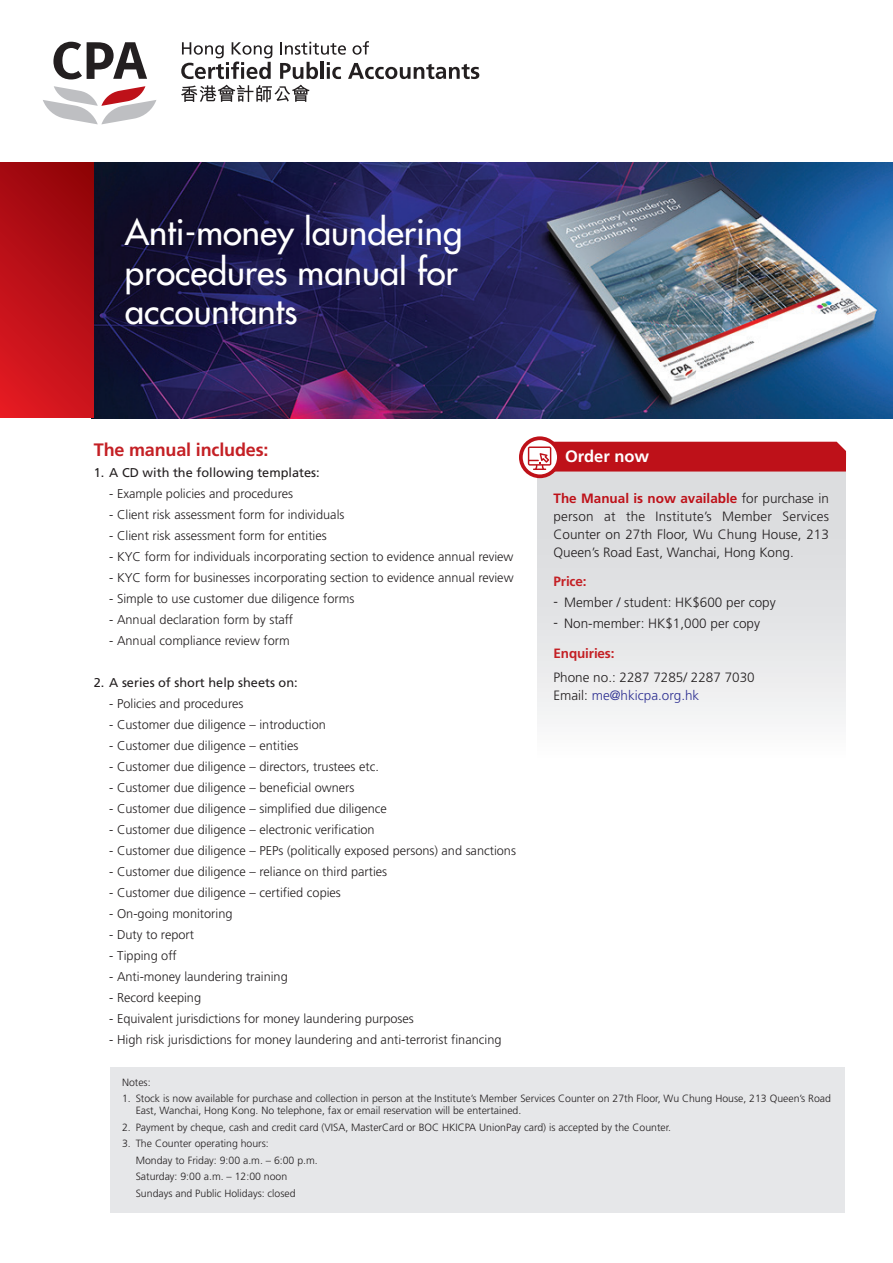
<style>
.page{position:relative;width:893px;height:1263px;background:#fff}
.page>*{position:absolute;margin:0;border:0;box-sizing:border-box;transform-origin:0 0}
.t1{font:34.8px/39px "Futura";color:#fff}
.t2{font:700 18px "Frutiger";letter-spacing:-.01em;color:#c42025}
.t3{font:700 16.5px "Frutiger";color:#fff}
.t4{font:300 13.5px/18px "Frutiger";color:#231f20;text-align:justify}
.t5{font:700 13.5px "Frutiger";letter-spacing:-.01em;color:#c42025}
.t6{font:300 12.75px "Frutiger";color:#231f20}
.t7{font:12.75px "Frutiger";color:#231f20}
.t8{font:300 10.5px/16.5px "Frutiger";color:#231f20}
.s1{font-weight:700;color:#be1119}
.s2{color:#2e3092}
</style>
<div class="page">
<img style="left:91px;top:162px;width:802px;height:256px">
<div style="left:0;top:163px;width:94px;height:255px;background:linear-gradient(to bottom,#97060c,#db1821)"></div>
<div style="left:538px;top:470px;width:308px;height:290px;background:linear-gradient(to bottom,#d5d6d9,#f7f8f8)"></div>
<svg style="left:521px;top:438px;width:38px;height:38px"></svg>
<div style="left:519px;top:436px;width:42px;height:42px;border:4px solid #be1119;border-radius:50%"></div>
<div style="left:110px;top:1067px;width:734px;height:145px;background:#e6e7e9"></div>
<svg style="left:528px;top:441px;width:319px;height:32px;background:#c42e35"></svg>
<svg style="left:181px;top:85px;width:129px;height:17px"></svg>
<svg style="left:53px;top:42px;width:94px;height:37px"></svg>
<svg style="left:280px;top:42px;width:66px;height:13px"></svg>
<svg style="left:353px;top:41px;width:16px;height:14px"></svg>
<svg style="left:181px;top:42px;width:91px;height:37px"></svg>
<svg style="left:280px;top:62px;width:38px;height:17px"></svg>
<hr style="left:320px;top:62px;width:4px;height:17px;background:#231f20">
<svg style="left:327px;top:62px;width:14px;height:17px"></svg>
<svg style="left:348px;top:63px;width:131px;height:16px"></svg>
<svg style="left:43px;top:86px;width:113px;height:38px"></svg>
<h1 class="t1" style="left:125px;top:213px;width:339px">Anti-money laundering procedures manual for accountants</h1>
<h2 class="t2" style="left:94px;top:439px;width:176px">The manual includes:</h2>
<p class="t7" style="left:94px;top:465px;width:227px">1. A CD with the following templates:</p>
<p class="t6" style="left:109px;top:486px;width:185px">- Example policies and procedures</p>
<p class="t6" style="left:109px;top:507px;width:237px">- Client risk assessment form for individuals</p>
<p class="t6" style="left:109px;top:528px;width:219px">- Client risk assessment form for entities</p>
<p class="t6" style="left:109px;top:549px;width:406px">- KYC form for individuals incorporating section to evidence annual review</p>
<p class="t6" style="left:109px;top:570px;width:406px">- KYC form for businesses incorporating section to evidence annual review</p>
<p class="t6" style="left:109px;top:591px;width:247px">- Simple to use customer due diligence forms</p>
<p class="t6" style="left:109px;top:612px;width:185px">- Annual declaration form by staff</p>
<p class="t6" style="left:109px;top:633px;width:182px">- Annual compliance review form</p>
<p class="t7" style="left:94px;top:675px;width:205px">2. A series of short help sheets on:</p>
<p class="t6" style="left:109px;top:696px;width:136px">- Policies and procedures</p>
<p class="t6" style="left:109px;top:717px;width:218px">- Customer due diligence – introduction</p>
<p class="t6" style="left:109px;top:738px;width:191px">- Customer due diligence – entities</p>
<p class="t6" style="left:109px;top:759px;width:271px">- Customer due diligence – directors, trustees etc.</p>
<p class="t6" style="left:109px;top:780px;width:247px">- Customer due diligence – beneficial owners</p>
<p class="t6" style="left:109px;top:801px;width:279px">- Customer due diligence – simplified due diligence</p>
<p class="t6" style="left:109px;top:822px;width:267px">- Customer due diligence – electronic verification</p>
<p class="t6" style="left:109px;top:843px;width:408px">- Customer due diligence – PEPs (politically exposed persons) and sanctions</p>
<p class="t6" style="left:109px;top:864px;width:279px">- Customer due diligence – reliance on third parties</p>
<p class="t6" style="left:109px;top:885px;width:233px">- Customer due diligence – certified copies</p>
<p class="t6" style="left:109px;top:906px;width:125px">- On-going monitoring</p>
<p class="t6" style="left:109px;top:927px;width:86px">- Duty to report</p>
<p class="t6" style="left:109px;top:948px;width:69px">- Tipping off</p>
<p class="t6" style="left:109px;top:969px;width:180px">- Anti-money laundering training</p>
<p class="t6" style="left:109px;top:990px;width:93px">- Record keeping</p>
<p class="t6" style="left:109px;top:1011px;width:306px">- Equivalent jurisdictions for money laundering purposes</p>
<p class="t6" style="left:109px;top:1032px;width:394px">- High risk jurisdictions for money laundering and anti-terrorist financing</p>
<p class="t3" style="left:565px;top:447px;width:86px">Order now</p>
<p class="t4" style="left:554px;top:490px;width:277px"><span class="s1">The Manual is now available</span> for purchase in person at the Institute’s Member Services Counter on 27th Floor, Wu Chung House, 213<br>Queen’s Road East, Wanchai, Hong Kong.</p>
<p class="t5" style="left:554px;top:574px;width:35px">Price:</p>
<p class="t4" style="left:554px;top:594px;width:224px">- Member / student: HK$600 per copy</p>
<p class="t4" style="left:554px;top:615px;width:208px">- Non-member: HK$1,000 per copy</p>
<p class="t5" style="left:554px;top:645px;width:63px">Enquiries:</p>
<p class="t4" style="left:554px;top:668px;width:203px">Phone no.: 2287 7285/ 2287 7030<br>Email: <span class="s2">me@hkicpa.org.hk</span></p>
<p class="t8" style="left:122px;top:1074px;width:30px">Notes:</p>
<p class="t8" style="left:136px;top:1093px;width:697px;line-height:12px;text-indent:-14px">1. Stock is now available for purchase and collection in person at the Institute’s Member Services Counter on 27th Floor, Wu Chung House, 213 Queen’s Road<br>East, Wanchai, Hong Kong. No telephone, fax or email reservation will be entertained.</p>
<p class="t8" style="left:122px;top:1119px;width:551px">2. Payment by cheque, cash and credit card (VISA, MasterCard or BOC HKICPA UnionPay card) is accepted by the Counter.</p>
<p class="t8" style="left:136px;top:1135px;width:184px;text-indent:-14px">3. The Counter operating hours:<br>Monday to Friday: 9:00 a.m. – 6:00 p.m.<br>Saturday: 9:00 a.m. – 12:00 noon Sundays and Public Holidays: closed</p>
</div>
